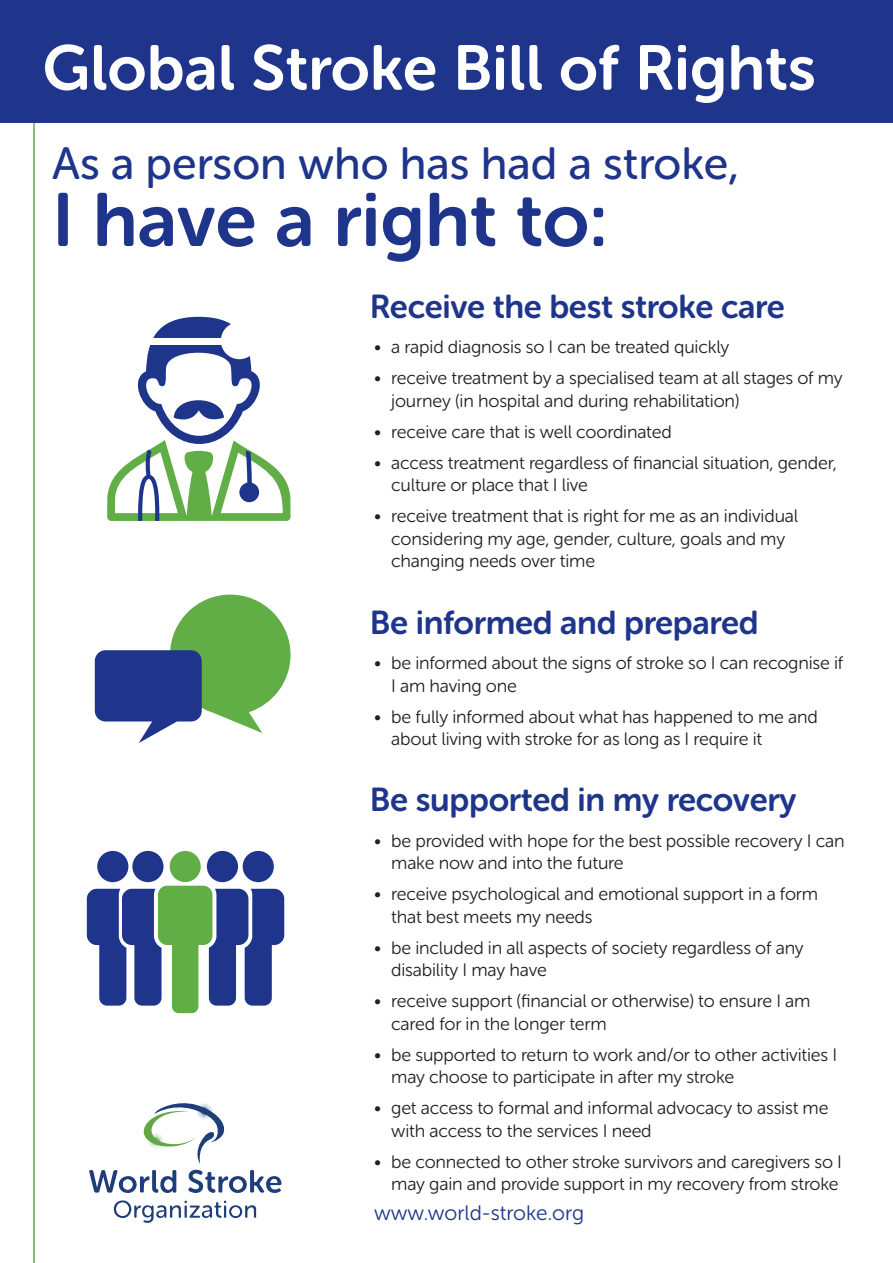
<style>
.page{position:relative;width:893px;height:1263px;background:#fff}
.page>*{position:absolute;margin:0;border:0;box-sizing:border-box;transform-origin:0 0}
.t1{font:75px "Museo Sans Rounded 700";color:#1e358b}
.t2{font:63px "Museo Sans Rounded 700";color:#fff}
.t3{font:45px "Museo Sans Rounded 500";color:#1e358b}
.t4{font:33px "Museo Sans Rounded 700";letter-spacing:-.01em;color:#1e358b}
.t5{font:21px "Museo Sans Rounded 300";color:#1e358b}
.t6{font:18px/22.5px "Museo Sans Rounded 300";letter-spacing:-.01em;color:#231f20}
</style>
<div class="page">
<hr style="left:33px;top:122px;width:2px;height:1141px;background:#60ae45">
<div style="left:0;top:0;width:893px;height:122px;background:#1e358b"></div>
<svg style="left:89px;top:1103px;width:192px;height:90px"></svg>
<div style="left:233px;top:1179px;width:10px;height:10px;background:#fff;border-radius:50%"></div>
<div style="left:123px;top:1179px;width:10px;height:11px;background:#fff;border-radius:50%"></div>
<svg style="left:114px;top:1200px;width:142px;height:23px"></svg>
<svg style="left:95px;top:595px;width:196px;height:148px"></svg>
<div style="left:207px;top:851px;width:31px;height:31px;background:#1e358b;border-radius:50%"></div>
<div style="left:243px;top:851px;width:31px;height:31px;background:#1e358b;border-radius:50%"></div>
<div style="left:132px;top:851px;width:32px;height:31px;background:#1e358b;border-radius:50%"></div>
<div style="left:97px;top:851px;width:31px;height:31px;background:#1e358b;border-radius:50%"></div>
<div style="left:170px;top:851px;width:31px;height:31px;background:#60ae45;border-radius:50%"></div>
<svg style="left:87px;top:886px;width:197px;height:127px"></svg>
<svg style="left:107px;top:317px;width:184px;height:204px"></svg>
<p class="t2" style="left:43px;top:33px;width:775px">Global Stroke Bill of Rights</p>
<p class="t3" style="left:52px;top:138px;width:688px">As a person who has had a stroke,</p>
<p class="t1" style="left:52px;top:178px;width:557px">I have a right to:</p>
<p class="t4" style="left:370px;top:288px;width:416px">Receive the best stroke care</p>
<p class="t6" style="left:374px;top:336px;width:357px">• a rapid diagnosis so I can be treated quickly</p>
<p class="t6" style="left:391px;top:367px;width:453px;text-indent:-17px">• receive treatment by a specialised team at all stages of my journey (in hospital and during rehabilitation)</p>
<p class="t6" style="left:374px;top:421px;width:299px">• receive care that is well coordinated</p>
<p class="t6" style="left:391px;top:452px;width:447px;text-indent:-17px">• access treatment regardless of financial situation, gender, culture or place that I live</p>
<p class="t6" style="left:391px;top:505px;width:409px;text-indent:-17px">• receive treatment that is right for me as an individual considering my age, gender, culture, goals and my changing needs over time</p>
<p class="t4" style="left:370px;top:604px;width:390px">Be informed and prepared</p>
<p class="t6" style="left:391px;top:652px;width:454px;text-indent:-17px">• be informed about the signs of stroke so I can recognise if<br>I am having one</p>
<p class="t6" style="left:391px;top:705px;width:428px;text-indent:-17px">• be fully informed about what has happened to me and about living with stroke for as long as I require it</p>
<p class="t4" style="left:370px;top:781px;width:428px">Be supported in my recovery</p>
<p class="t6" style="left:391px;top:829px;width:455px;text-indent:-17px">• be provided with hope for the best possible recovery I can make now and into the future</p>
<p class="t6" style="left:391px;top:883px;width:428px;text-indent:-17px">• receive psychological and emotional support in a form that best meets my needs</p>
<p class="t6" style="left:391px;top:936px;width:414px;text-indent:-17px">• be included in all aspects of society regardless of any disability I may have</p>
<p class="t6" style="left:391px;top:990px;width:421px;text-indent:-17px">• receive support (financial or otherwise) to ensure I am cared for in the longer term</p>
<p class="t6" style="left:391px;top:1043px;width:447px;text-indent:-17px">• be supported to return to work and/or to other activities I may choose to participate in after my stroke</p>
<p class="t6" style="left:391px;top:1097px;width:439px;text-indent:-17px">• get access to formal and informal advocacy to assist me with access to the services I need</p>
<p class="t6" style="left:374px;top:1150px;width:469px;text-align:right">• be connected to other stroke survivors and caregivers so I may gain and provide support in my recovery from stroke</p>
<p class="t5" style="left:374px;top:1201px;width:211px">www.world-stroke.org</p>
</div>
